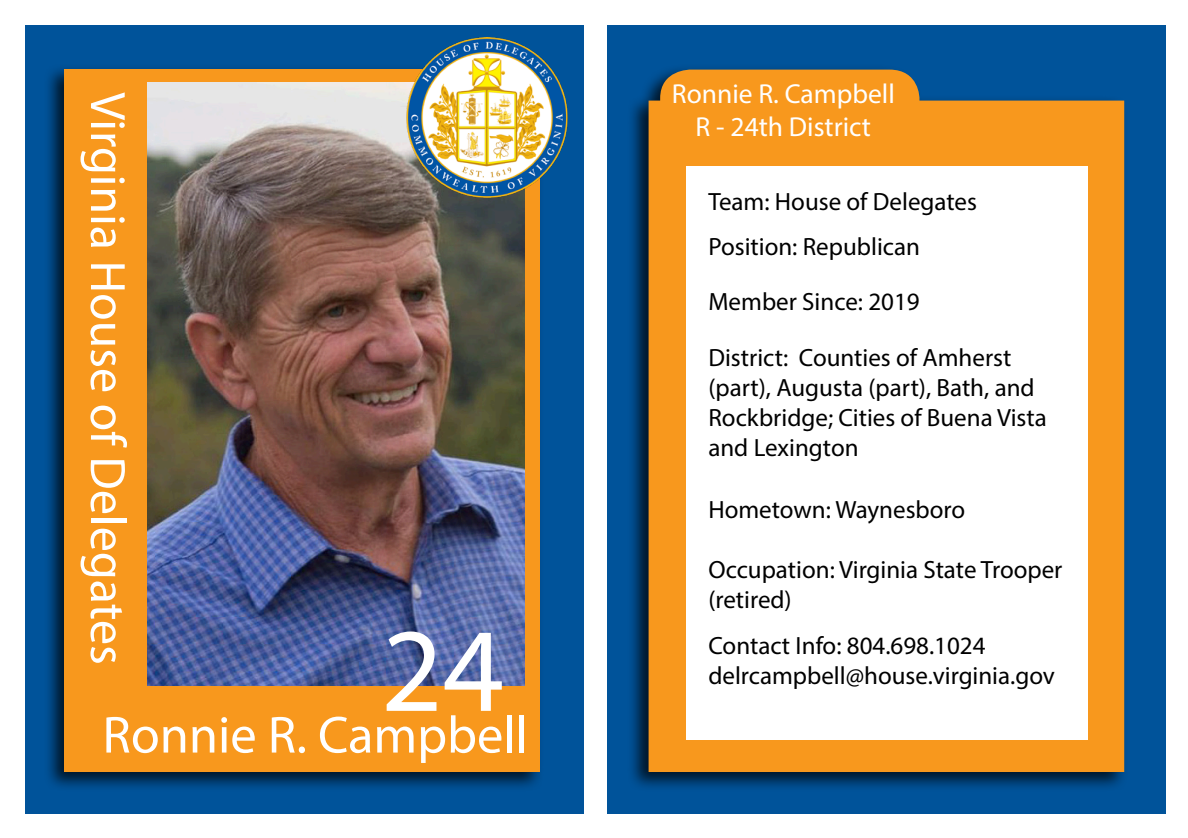
<style>
.page{position:relative;width:1188px;height:838px;background:#fff}
.page>*{position:absolute;margin:0;border:0;box-sizing:border-box;transform-origin:0 0}
.t1{font:120px "Myriad Pro";color:#fff}
.t2{font:52.5px "Myriad Pro";color:#fff}
.t3{font:50px "Myriad Pro";color:#fff}
.t4{font:27.5px "Myriad Pro";color:#fff}
.t5{font:25px/30px "Myriad Pro";color:#000}
</style>
<div class="page">
<div style="left:25px;top:25px;width:558px;height:788px;background:#00539a"></div>
<div style="left:608px;top:25px;width:558px;height:788px;background:#00539a"></div>
<div style="left:43px;top:64px;width:501px;height:728px;background:#000;opacity:.75"></div>
<div style="left:65px;top:70px;width:475px;height:702px;background:#f8981d"></div>
<div style="left:627px;top:63px;width:500px;height:729px;background:#000;opacity:.75"></div>
<svg style="left:648px;top:70px;width:476px;height:702px;fill:#f8981d"></svg>
<img style="left:147px;top:82px;width:377px;height:603px">
<div style="left:686px;top:166px;width:401px;height:573px;background:#fff"></div>
<img style="left:405px;top:37px;width:163px;height:162px">
<p class="t3" style="left:139px;top:92px;width:574px;rotate:90deg">Virginia House of Delegates</p>
<p class="t1" style="left:381px;top:596px;width:125px">24</p>
<p class="t2" style="left:102px;top:702px;width:427px">Ronnie R. Campbell</p>
<p class="t4" style="left:672px;top:77px;width:224px">Ronnie R. Campbell</p>
<p class="t4" style="left:695px;top:110px;width:177px">R - 24th District</p>
<p class="t5" style="left:708px;top:186px;width:270px">Team: House of Delegates</p>
<p class="t5" style="left:708px;top:231px;width:213px">Position: Republican</p>
<p class="t5" style="left:708px;top:286px;width:213px">Member Since: 2019</p>
<p class="t5" style="left:708px;top:342px;width:340px">District: Counties of Amherst (part), Augusta (part), Bath, and<br>Rockbridge; Cities of Buena Vista and Lexington</p>
<p class="t5" style="left:708px;top:494px;width:258px">Hometown: Waynesboro</p>
<p class="t5" style="left:708px;top:554px;width:355px">Occupation: Virginia State Trooper (retired)</p>
<p class="t5" style="left:708px;top:630px;width:279px">Contact Info: 804.698.1024</p>
<p class="t5" style="left:708px;top:660px;width:348px">delrcampbell@house.virginia.gov</p>
</div>
